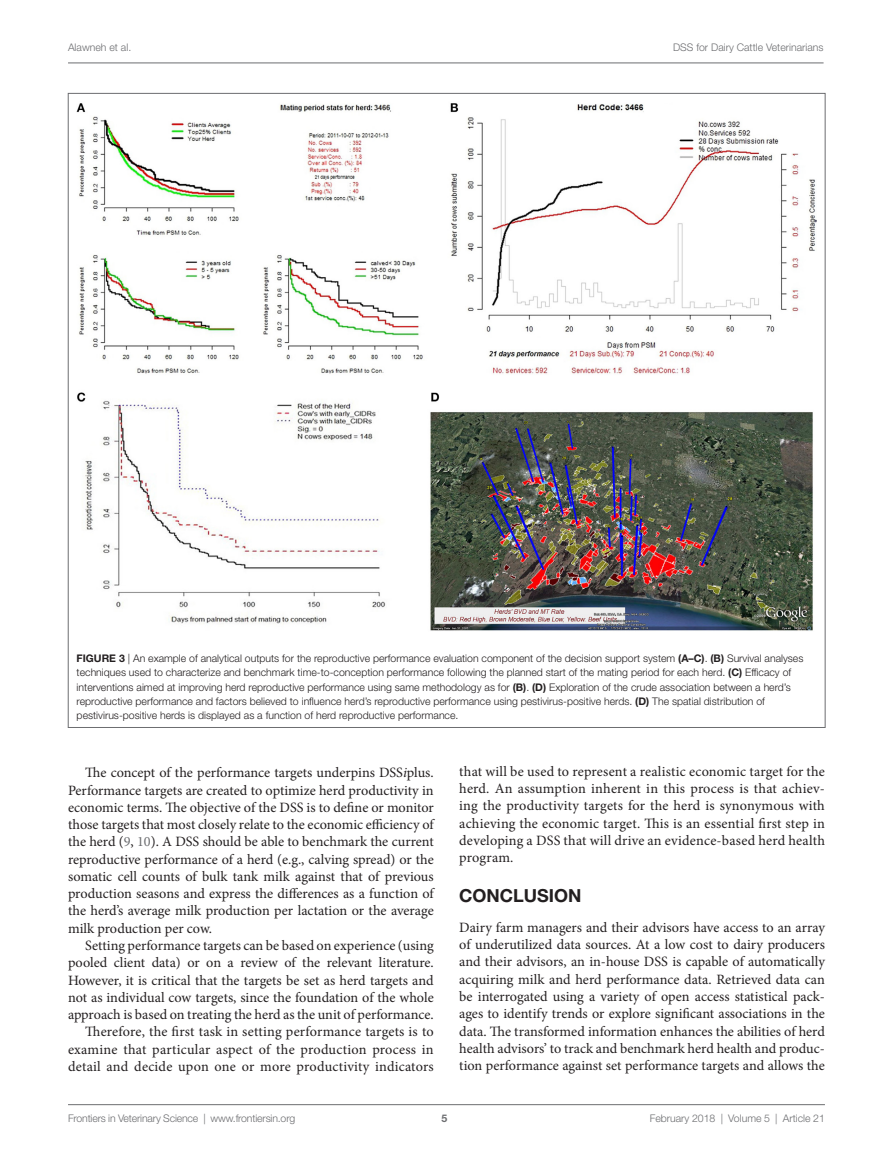
<style>
.page{position:relative;width:893px;height:1170px;background:#fff}
.page>*{position:absolute;margin:0;border:0;box-sizing:border-box;transform-origin:0 0}
.t1{font:700 18px "Helvetica Neue LT Std";color:#231f20}
.t2{font:14.25px/17.2px "Minion Pro";letter-spacing:.005em;color:#231f20;text-align:justify}
.t3{font:300 10.5px/14.2px "Helvetica Neue LT Std";color:#231f20}
.t4{font:300 10.5px "Helvetica Neue LT Std";color:#6c6d70}
.t5{font:700 10.5px "Helvetica Neue LT Std";color:#6c6d70}
.s1{font-weight:700}
.s2{font-style:italic}
.s3{color:#6c6d70}
</style>
<div class="page">
<img style="left:77px;top:103px;width:740px;height:528px">
<hr style="left:68px;top:1104px;width:757px;height:1px;background:#6c6d70">
<hr style="left:68px;top:63px;width:755px;height:1px;background:#6c6d70">
<p class="t4" style="left:68px;top:41px;width:65px">Alawneh et al.</p>
<p class="t4" style="left:673px;top:41px;width:152px">DSS for Dairy Cattle Veterinarians</p>
<p class="t3" style="left:77px;top:651px;width:728px"><span class="s1">FIGURE 3</span> | An example of analytical outputs for the reproductive performance evaluation component of the decision support system <span class="s1">(A–C)</span>. <span class="s1">(B)</span> Survival analyses techniques used to characterize and benchmark time-to-conception performance following the planned start of the mating period for each herd. <span class="s1">(C)</span> Efficacy of interventions aimed at improving herd reproductive performance using same methodology as for <span class="s1">(B)</span>. <span class="s1">(D)</span> Exploration of the crude association between a herd’s reproductive performance and factors believed to influence herd’s reproductive performance using pestivirus-positive herds. <span class="s1">(D)</span> The spatial distribution of pestivirus-positive herds is displayed as a function of herd reproductive performance.</p>
<p class="t2" style="left:68px;top:764px;width:367px;text-indent:17px">The concept of the performance targets underpins DSS<span class="s2">i</span>plus.<br>Performance targets are created to optimize herd productivity in economic terms. The objective of the DSS is to define or monitor those targets that most closely relate to the economic efficiency of the herd (<span class="s3">9</span>, <span class="s3">10</span>). A DSS should be able to benchmark the current reproductive performance of a herd (e.g., calving spread) or the somatic cell counts of bulk tank milk against that of previous production seasons and express the differences as a function of the herd’s average milk production per lactation or the average milk production per cow.</p>
<p class="t2" style="left:68px;top:936px;width:367px;text-align:right">Setting performance targets can be based on experience (using pooled client data) or on a review of the relevant literature.<br>However, it is critical that the targets be set as herd targets and not as individual cow targets, since the foundation of the whole approach is based on treating the herd as the unit of performance.<br>Therefore, the first task in setting performance targets is to examine that particular aspect of the production process in detail and decide upon one or more productivity indicators</p>
<p class="t2" style="left:459px;top:762px;width:367px">that will be used to represent a realistic economic target for the herd. An assumption inherent in this process is that achiev&shy;ing the productivity targets for the herd is synonymous with achieving the economic target. This is an essential first step in developing a DSS that will drive an evidence-based herd health program.</p>
<p class="t1" style="left:459px;top:884px;width:124px">CONCLUSION</p>
<p class="t2" style="left:459px;top:918px;width:367px">Dairy farm managers and their advisors have access to an array of underutilized data sources. At a low cost to dairy producers and their advisors, an in-house DSS is capable of automatically acquiring milk and herd performance data. Retrieved data can be interrogated using a variety of open access statistical pack&shy;ages to identify trends or explore significant associations in the data. The transformed information enhances the abilities of herd health advisors’ to track and benchmark herd health and produc&shy;tion performance against set performance targets and allows the</p>
<p class="t4" style="left:68px;top:1111px;width:229px">Frontiers in Veterinary Science | www.frontiersin.org</p>
<p class="t4" style="left:650px;top:1111px;width:177px">February 2018 | Volume 5 | Article 21</p>
<p class="t5" style="left:441px;top:1111px;width:7px">5</p>
</div>
